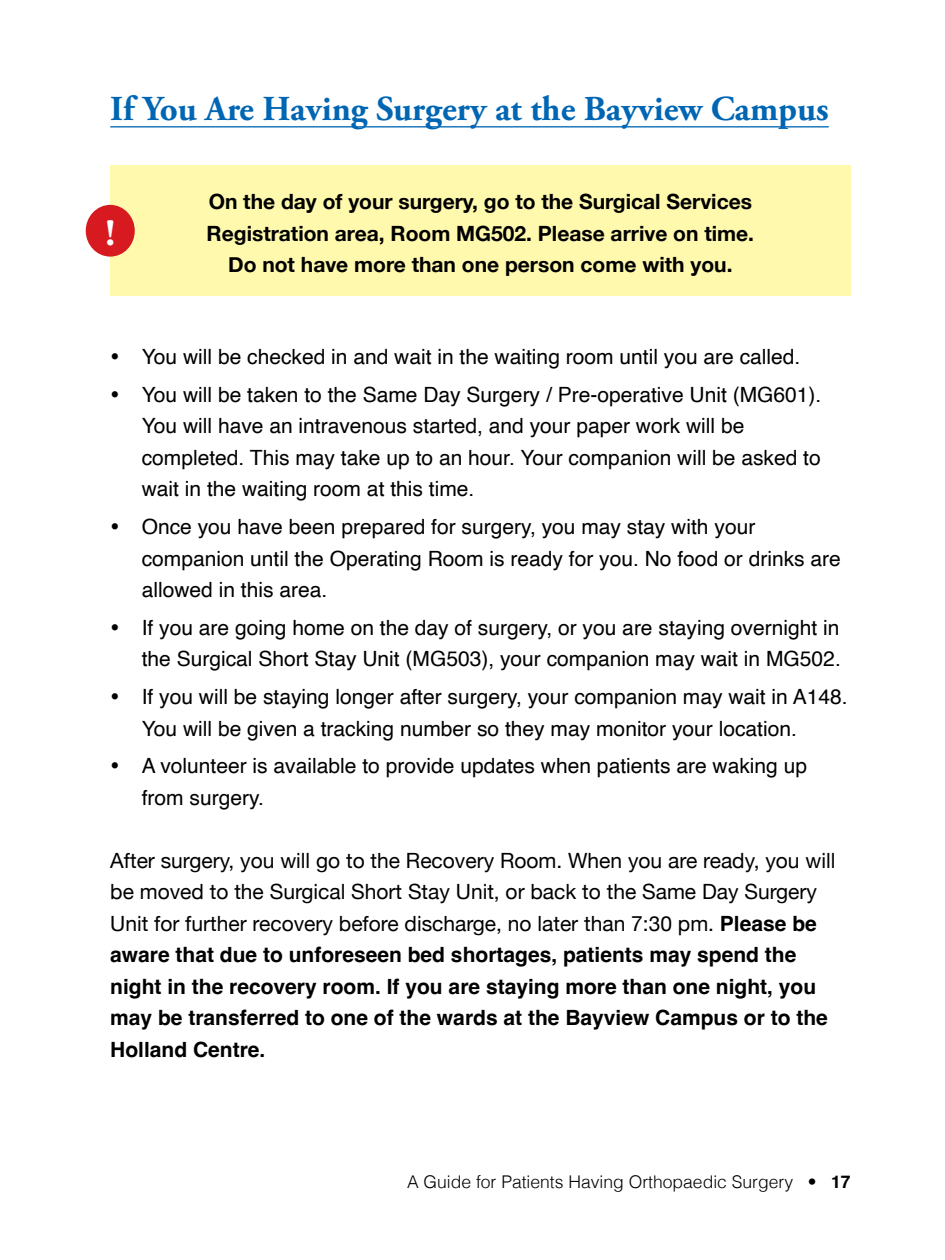
<style>
.page{position:relative;width:945px;height:1260px;background:#fff}
.page>*{position:absolute;margin:0;border:0;box-sizing:border-box;transform-origin:0 0}
.t1{font:700 38.5px "Adobe Garamond Pro";color:#fff}
.t2{font:700 35px "Adobe Garamond Pro";color:#0066b3}
.t3{font:21px/31.5px "Helvetica";color:#000}
.t4{font:700 21px/31.5px "Helvetica";color:#000}
.t5{font:700 21px/31.5px "Helvetica Neue";color:#000}
.t6{font:300 17.5px "Helvetica";color:#000}
.s1{font-family:"Helvetica Neue";font-weight:400}
.s2{font-weight:700}
</style>
<div class="page">
<hr style="left:110px;top:126px;width:719px;height:1px;background:#0066b3">
<div style="left:110px;top:165px;width:740px;height:131px;background:#fff9ae"></div>
<div style="left:86px;top:205px;width:49px;height:52px;background:#d71920;border-radius:50%"></div>
<h2 class="t2" style="left:110px;top:88px;width:720px">If You Are Having Surgery at the Bayview Campus</h2>
<p class="t1" style="left:105px;top:210px;width:11px">!</p>
<h3 class="t5" style="left:207px;top:187px;width:549px">On the day of your surgery, go to the Surgical Services<br>Registration area, Room MG502. Please arrive on time.</h3>
<p class="t5" style="left:228px;top:250px;width:506px">Do not have more than one person come with you.</p>
<p class="t3" style="left:110px;top:342px;width:692px">• You will be checked in and wait in the waiting room until you are called.</p>
<p class="t3" style="left:142px;top:379px;width:681px;text-indent:-32px">• You will be taken to the Same Day Surgery / Pre-operative Unit (MG601).<br>You will have an intravenous started, and your paper work will be completed. This may take up to an hour. Your companion will be asked to wait in the waiting room at this time.</p>
<p class="t3" style="left:142px;top:512px;width:701px;text-indent:-32px">• Once you have been prepared for surgery, you may stay with your companion until the Operating Room is ready for you. No food or drinks are allowed in this area.</p>
<p class="t3" style="left:110px;top:612px;width:732px;text-align:right">• If you are going home on the day of surgery, or you are staying overnight in the Surgical Short Stay Unit (MG503), your companion may wait in MG502.</p>
<p class="t3" style="left:142px;top:682px;width:707px;text-indent:-32px">• If you will be staying longer after surgery, your companion may wait in A148.<br>You will be given a tracking number so they may monitor your location.</p>
<p class="t3" style="left:142px;top:751px;width:667px;text-indent:-32px">• A volunteer is available to provide updates when patients are waking up from surgery.</p>
<p class="t4" style="left:110px;top:847px;width:727px"><span class="s1">After surgery, you will go to the Recovery Room. When you are ready, you will be moved to the Surgical Short Stay Unit, or back to the Same Day Surgery Unit for further recovery before discharge, no later than 7:30 pm.</span> Please be aware that due to unforeseen bed shortages, patients may spend the night in the recovery room. If you are staying more than one night, you may be transferred to one of the wards at the Bayview Campus or to the Holland Centre.</p>
<p class="t6" style="left:407px;top:1167px;width:445px">A Guide for Patients Having Orthopaedic Surgery • <span class="s2">17</span></p>
</div>
